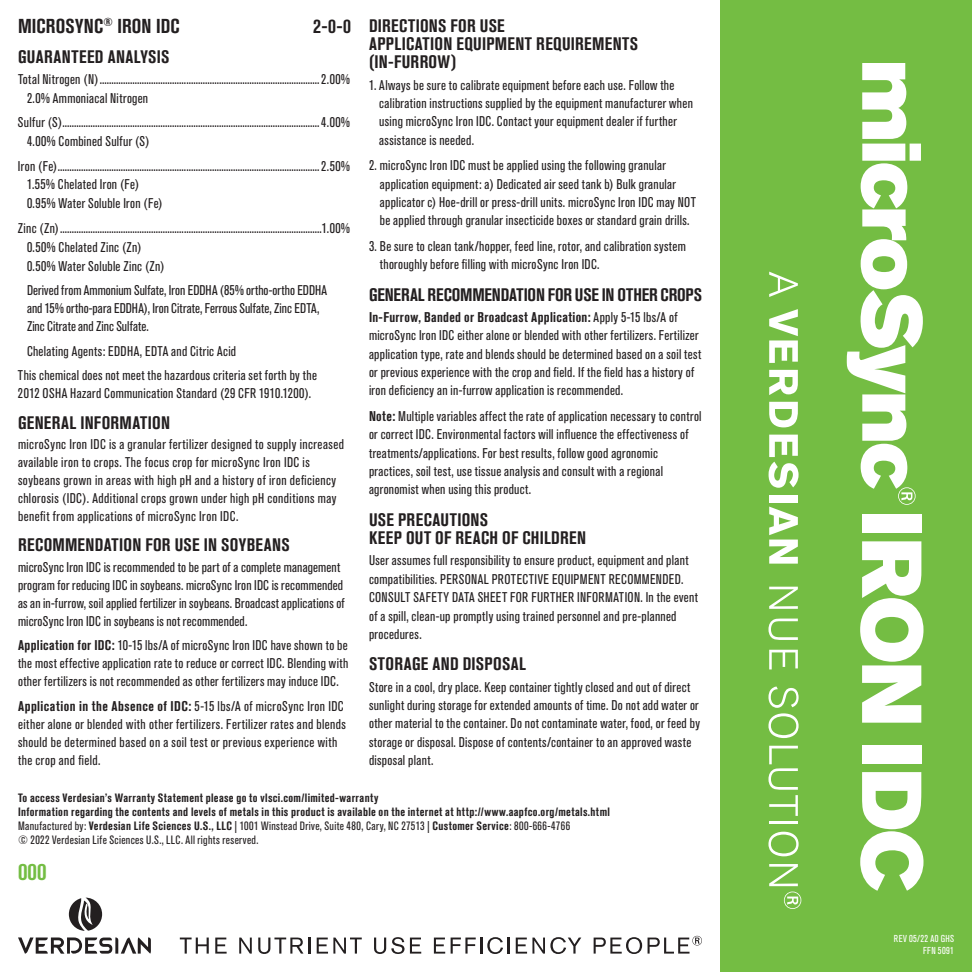
<style>
.page{position:relative;width:972px;height:972px;background:#fff}
.page>*{position:absolute;margin:0;border:0;box-sizing:border-box;transform-origin:0 0}
.t1{font:700 condensed 24px "Akzidenz Grotesk BE";color:#74bd43}
.t2{font:700 condensed 20px "Akzidenz Grotesk BE";letter-spacing:.01em;color:#231f20}
.t3{font:700 condensed 18px/18.4px "Akzidenz Grotesk BE";letter-spacing:.015em;color:#231f20}
.t4{font:700 condensed 18px "Akzidenz Grotesk BE";letter-spacing:-.01em;color:#231f20}
.t5{font:condensed 14px/18.4px "Akzidenz Grotesk BE";letter-spacing:.025em;color:#231f20}
.t6{font:condensed 14px/18px "Akzidenz Grotesk BE";letter-spacing:.005em;color:#231f20}
.t7{font:700 condensed 12px/14px "Akzidenz Grotesk BE";letter-spacing:.03em;color:#231f20}
.t8{font:condensed 10px/12px "Akzidenz Grotesk BE";letter-spacing:.04em;color:#fff;text-align:right}
.s1{font-weight:700}
.s2{font-weight:400}
</style>
<div class="page">
<div style="left:720px;top:0;width:252px;height:972px;background:#74bd43"></div>
<svg style="left:69px;top:898px;width:33px;height:33px"></svg>
<svg style="left:18px;top:937px;width:133px;height:17px"></svg>
<svg style="left:180px;top:938px;width:29px;height:16px"></svg>
<svg style="left:215px;top:938px;width:12px;height:16px"></svg>
<svg style="left:239px;top:938px;width:13px;height:16px"></svg>
<svg style="left:258px;top:938px;width:52px;height:16px"></svg>
<svg style="left:317px;top:938px;width:45px;height:16px"></svg>
<svg style="left:374px;top:937px;width:47px;height:17px"></svg>
<svg style="left:434px;top:938px;width:11px;height:16px"></svg>
<svg style="left:451px;top:937px;width:58px;height:17px"></svg>
<svg style="left:516px;top:937px;width:65px;height:17px"></svg>
<svg style="left:594px;top:937px;width:48px;height:17px"></svg>
<svg style="left:648px;top:936px;width:54px;height:18px"></svg>
<div style="left:862px;top:514px;width:59px;height:19px;background:#fff"></div>
<svg style="left:860px;top:541px;width:64px;height:182px"></svg>
<div style="left:862px;top:745px;width:59px;height:19px;background:#fff"></div>
<svg style="left:860px;top:772px;width:64px;height:119px"></svg>
<svg style="left:769px;top:272px;width:29px;height:25px"></svg>
<svg style="left:769px;top:309px;width:29px;height:54px"></svg>
<svg style="left:769px;top:370px;width:29px;height:25px"></svg>
<svg style="left:769px;top:402px;width:29px;height:25px"></svg>
<svg style="left:769px;top:435px;width:30px;height:53px"></svg>
<div style="left:769px;top:495px;width:29px;height:7px;background:#fff"></div>
<svg style="left:769px;top:507px;width:29px;height:57px"></svg>
<svg style="left:769px;top:587px;width:29px;height:22px"></svg>
<svg style="left:768px;top:619px;width:30px;height:21px"></svg>
<svg style="left:769px;top:650px;width:29px;height:19px"></svg>
<svg style="left:768px;top:686px;width:31px;height:52px"></svg>
<svg style="left:768px;top:746px;width:30px;height:70px"></svg>
<hr style="left:769px;top:821px;width:29px;height:3px;background:#fff">
<svg style="left:768px;top:832px;width:31px;height:24px"></svg>
<svg style="left:769px;top:864px;width:29px;height:22px"></svg>
<svg style="left:784px;top:892px;width:17px;height:17px"></svg>
<svg style="left:847px;top:63px;width:76px;height:442px"></svg>
<h2 class="t2" style="left:18px;top:15px;width:163px">MICROSYNC<sup>®</sup> IRON IDC</h2>
<h2 class="t2" style="left:313px;top:15px;width:39px">2-0-0</h2>
<p class="t3" style="left:18px;top:48px;width:153px">GUARANTEED ANALYSIS</p>
<p class="t5" style="left:27px;top:70px;width:325px;text-indent:-9px">Total Nitrogen (N)..............................................................................................2.00%<br>2.0% Ammoniacal Nitrogen</p>
<p class="t5" style="left:27px;top:113px;width:325px;text-indent:-9px">Sulfur (S)..............................................................................................................4.00%<br>4.00% Combined Sulfur (S)</p>
<p class="t5" style="left:27px;top:157px;width:324px;text-indent:-9px">Iron (Fe)................................................................................................................2.50%<br>1.55% Chelated Iron (Fe)<br>0.95% Water Soluble Iron (Fe)</p>
<p class="t5" style="left:27px;top:219px;width:324px;text-indent:-9px">Zinc (Zn)................................................................................................................1.00%<br>0.50% Chelated Zinc (Zn)<br>0.50% Water Soluble Zinc (Zn)</p>
<p class="t6" style="left:27px;top:282px;width:302px">Derived from Ammonium Sulfate, Iron EDDHA (85% ortho-ortho EDDHA and 15% ortho-para EDDHA), Iron Citrate, Ferrous Sulfate, Zinc EDTA,<br>Zinc Citrate and Zinc Sulfate.</p>
<p class="t5" style="left:18px;top:339px;width:300px;line-height:24.6px;text-indent:9px">Chelating Agents: EDDHA, EDTA and Citric Acid<br>This chemical does not meet the hazardous criteria set forth by the</p>
<p class="t5" style="left:18px;top:385px;width:295px">2012 OSHA Hazard Communication Standard (29 CFR 1910.1200).</p>
<p class="t3" style="left:18px;top:413px;width:154px">GENERAL INFORMATION</p>
<p class="t5" style="left:18px;top:436px;width:328px">microSync Iron IDC is a granular fertilizer designed to supply increased available iron to crops. The focus crop for microSync Iron IDC is soybeans grown in areas with high pH and a history of iron deficiency chlorosis (IDC). Additional crops grown under high pH conditions may benefit from applications of microSync Iron IDC.</p>
<p class="t3" style="left:18px;top:536px;width:273px">RECOMMENDATION FOR USE IN SOYBEANS</p>
<p class="t5" style="left:18px;top:558px;width:328px">microSync Iron IDC is recommended to be part of a complete management program for reducing IDC in soybeans. microSync Iron IDC is recommended as an in-furrow, soil applied fertilizer in soybeans. Broadcast applications of microSync Iron IDC in soybeans is not recommended.</p>
<p class="t5" style="left:18px;top:637px;width:332px;text-align:justify"><span class="s1">Application for IDC:</span> 10-15 lbs/A of microSync Iron IDC have shown to be the most effective application rate to reduce or correct IDC. Blending with other fertilizers is not recommended as other fertilizers may induce IDC.</p>
<p class="t5" style="left:18px;top:697px;width:330px"><span class="s1">Application in the Absence of IDC:</span> 5-15 lbs/A of microSync Iron IDC either alone or blended with other fertilizers. Fertilizer rates and blends should be determined based on a soil test or previous experience with the crop and field.</p>
<p class="t3" style="left:369px;top:16px;width:271px">DIRECTIONS FOR USE<br>APPLICATION EQUIPMENT REQUIREMENTS (IN-FURROW)</p>
<p class="t5" style="left:379px;top:76px;width:315px;text-indent:-10px">1. Always be sure to calibrate equipment before each use. Follow the calibration instructions supplied by the equipment manufacturer when using microSync Iron IDC. Contact your equipment dealer if further assistance is needed.</p>
<p class="t5" style="left:380px;top:156px;width:318px;text-indent:-11px">2. microSync Iron IDC must be applied using the following granular application equipment: a) Dedicated air seed tank b) Bulk granular applicator c) Hoe-drill or press-drill units. microSync Iron IDC may NOT be applied through granular insecticide boxes or standard grain drills.</p>
<p class="t5" style="left:380px;top:237px;width:308px;text-indent:-11px">3. Be sure to clean tank/hopper, feed line, rotor, and calibration system thoroughly before filling with microSync Iron IDC.</p>
<p class="t4" style="left:369px;top:284px;width:335px">GENERAL RECOMMENDATION FOR USE IN OTHER CROPS</p>
<p class="t5" style="left:369px;top:308px;width:334px"><span class="s1">In-Furrow, Banded or Broadcast Application:</span> Apply 5-15 lbs/A of microSync Iron IDC either alone or blended with other fertilizers. Fertilizer application type, rate and blends should be determined based on a soil test or previous experience with the crop and field. If the field has a history of iron deficiency an in-furrow application is recommended.</p>
<p class="t5" style="left:369px;top:407px;width:334px"><span class="s1">Note:</span> Multiple variables affect the rate of application necessary to control or correct IDC. Environmental factors will influence the effectiveness of treatments/applications. For best results, follow good agronomic practices, soil test, use tissue analysis and consult with a regional agronomist when using this product.</p>
<p class="t3" style="left:369px;top:510px;width:219px">USE PRECAUTIONS<br>KEEP OUT OF REACH OF CHILDREN</p>
<p class="t5" style="left:369px;top:552px;width:330px">User assumes full responsibility to ensure product, equipment and plant compatibilities. PERSONAL PROTECTIVE EQUIPMENT RECOMMENDED.<br>CONSULT SAFETY DATA SHEET FOR FURTHER INFORMATION. In the event of a spill, clean-up promptly using trained personnel and pre-planned procedures.</p>
<p class="t3" style="left:369px;top:655px;width:158px">STORAGE AND DISPOSAL</p>
<p class="t5" style="left:369px;top:678px;width:333px">Store in a cool, dry place. Keep container tightly closed and out of direct sunlight during storage for extended amounts of time. Do not add water or other material to the container. Do not contaminate water, food, or feed by storage or disposal. Dispose of contents/container to an approved waste disposal plant.</p>
<p class="t7" style="left:18px;top:791px;width:593px">To access Verdesian’s Warranty Statement please go to vlsci.com/limited-warranty<br>Information regarding the contents and levels of metals in this product is available on the internet at http://www.aapfco.org/metals.html <span class="s2">Manufactured by:</span> Verdesian Life Sciences U.S., LLC <span class="s2">| 1001 Winstead Drive, Suite 480, Cary, NC 27513 |</span> Customer Service<span class="s2">: 800-666-4766<br>© 2022 Verdesian Life Sciences U.S., LLC. All rights reserved.</span></p>
<h1 class="t1" style="left:18px;top:858px;width:30px">000</h1>
<p class="t8" style="left:894px;top:933px;width:62px">REV 05/22 A0 GHS<br>FFN 5091</p>
</div>
